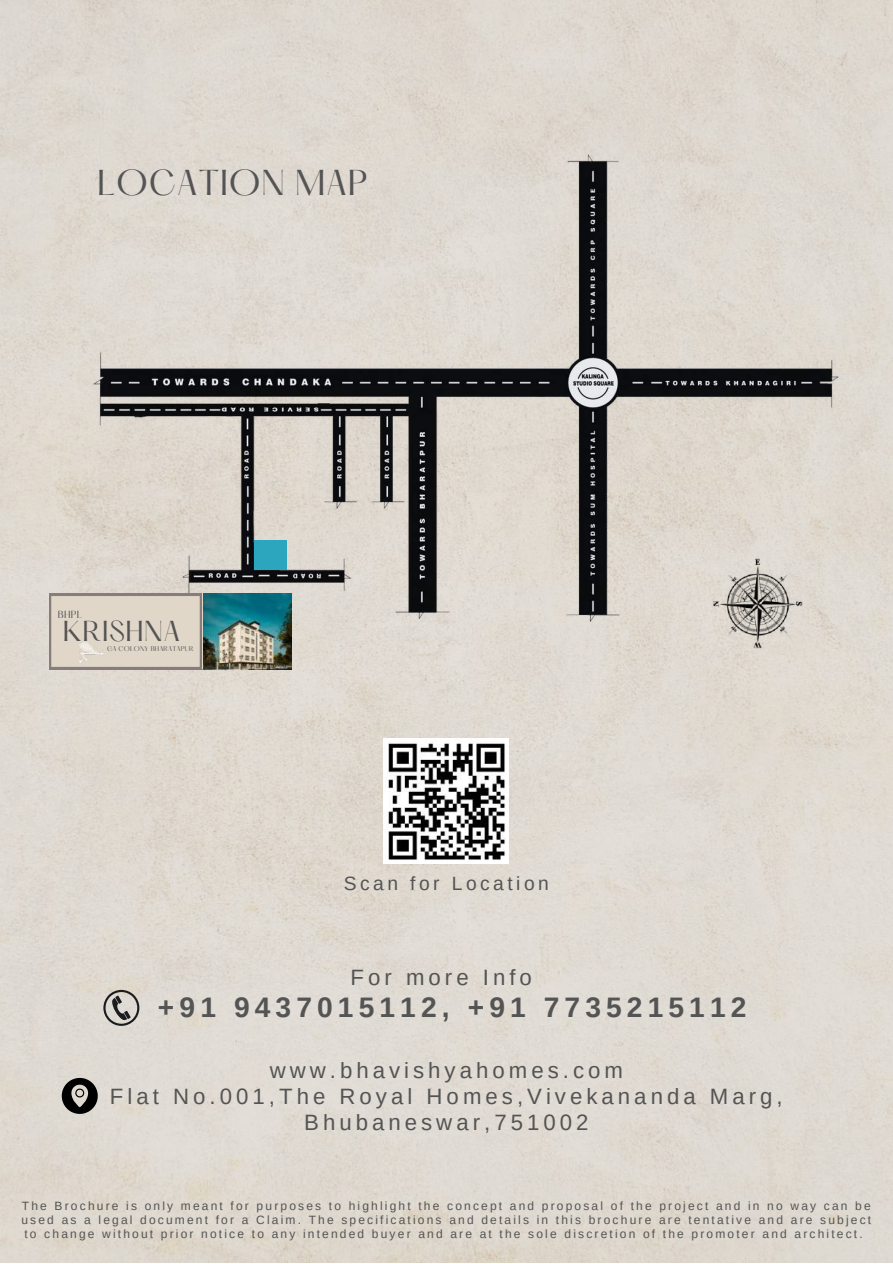
<style>
.page{position:relative;width:893px;height:1264px;background:#fff}
.page>*{position:absolute;margin:0;border:0;box-sizing:border-box;transform-origin:0 0}
.t1{font:31.5px "Hatton";letter-spacing:.02em;color:#545454}
.t2{font:700 28.2px "Arimo";letter-spacing:.18em;color:#545454}
.t3{font:25.2px "Hatton";letter-spacing:.02em;color:#545454}
.t4{font:22.2px/25.8px "Arimo";letter-spacing:.18em;color:#545454;text-align:center}
.t5{font:19.2px "Arimo";letter-spacing:.18em;color:#545454}
.t6{font:12px/14px "Arimo";letter-spacing:.18em;color:#545454;text-align:justify}
.t7{font:9px "Hatton";color:#545454}
.t8{font:6px "Hatton";letter-spacing:.02em;color:#545454}
</style>
<div class="page">
<div style="left:0;top:0;width:892px;height:1262px;background:#dfd9d1"></div>
<svg style="left:103px;top:989px;width:36px;height:36px"></svg>
<svg style="left:62px;top:1077px;width:36px;height:36px"></svg>
<img style="left:0;top:124px;width:861px;height:610px">
<img style="left:712px;top:558px;width:90px;height:90px">
<img style="left:384px;top:738px;width:125px;height:125px">
<img style="left:202px;top:593px;width:89px;height:76px">
<div style="left:254px;top:540px;width:32px;height:30px;background:#2ca5bf"></div>
<svg style="left:49px;top:593px;width:153px;height:76px;background:#d8cdc1"></svg>
<img style="left:79px;top:643px;width:24px;height:19px">
<h1 class="t1" style="left:97px;top:168px;width:272px">LOCATION MAP</h1>
<p class="t7" style="left:58px;top:610px;width:26px">BHPL</p>
<h3 class="t3" style="left:63px;top:619px;width:119px">KRISHNA</h3>
<p class="t8" style="left:107px;top:645px;width:88px">GA COLONY BHARATAPUR</p>
<h3 class="t5" style="left:344px;top:872px;width:206px">Scan for Location</h3>
<h3 class="t4" style="left:350px;top:963px;width:183px">For more Info</h3>
<h2 class="t2" style="left:158px;top:991px;width:590px">+91 9437015112, +91 7735215112</h2>
<h3 class="t4" style="left:110px;top:1057px;width:674px">www.bhavishyahomes.com<br>Flat No.001,The Royal Homes,Vivekananda Marg,<br>Bhubaneswar,751002</h3>
<p class="t6" style="left:21px;top:1198px;width:851px">The Brochure is only meant for purposes to highlight the concept and proposal of the project and in no way can be used as a legal document for a Claim. The specifications and details in this brochure are tentative and are subject to change without prior notice to any intended buyer and are at the sole discretion of the promoter and architect.</p>
</div>
